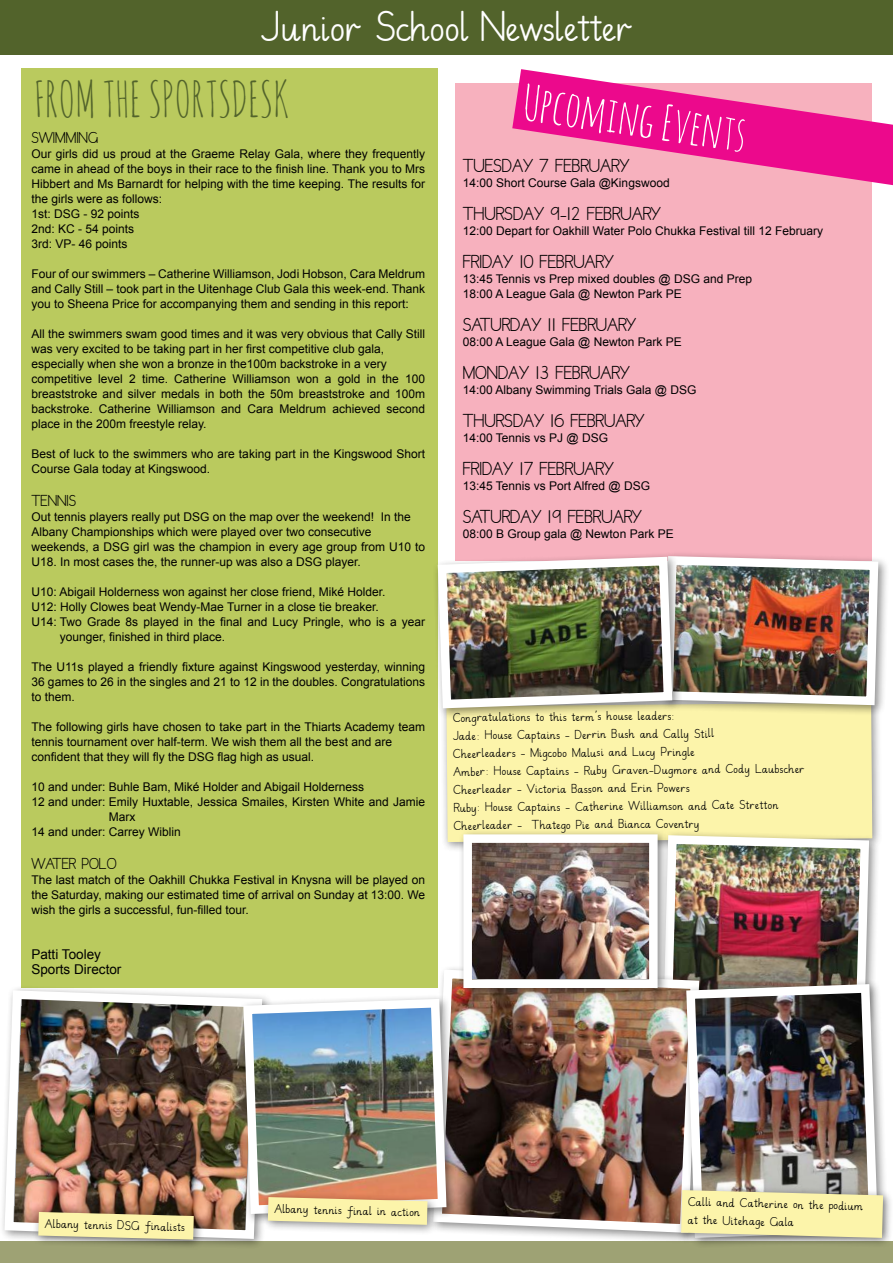
<style>
.page{position:relative;width:893px;height:1263px;background:#fff}
.page>*{position:absolute;margin:0;border:0;box-sizing:border-box;transform-origin:0 0}
.t1{font:48.45px "Amatic SC";color:#52632b}
.t2{font:48.45px "Amatic SC";color:#fff}
.t3{font:45px "NT Pre Cursivef";color:#fff}
.t4{font:19.5px "NT Pre Cursivef";color:#000}
.t5{font:16.5px "NT Pre Cursivef";color:#000}
.t6{font:13.5px/18px "NT Pre Cursivef";letter-spacing:.02em;color:#000}
.t7{font:13.5px/15px "Arial";color:#000}
.t8{font:12px/15px "Arial";color:#000}
</style>
<div class="page">
<div style="left:1px;top:0;width:892px;height:54px;background:#52632b"></div>
<div style="left:455px;top:84px;width:417px;height:477px;background:#f7b1be"></div>
<svg style="left:512px;top:69px;width:381px;height:116px"></svg>
<div style="left:21px;top:68px;width:416px;height:920px;background:#baca5e"></div>
<div style="left:0;top:1242px;width:893px;height:21px;background:#9ea274"></div>
<div style="left:440px;top:696px;width:443px;height:157px;background:#000;opacity:.45"></div>
<div style="left:446px;top:716px;width:426px;height:126px;background:#fcf4aa"></div>
<div style="left:659px;top:551px;width:231px;height:165px;background:#000;opacity:.45"></div>
<div style="left:433px;top:552px;width:250px;height:168px;background:#000;opacity:.45"></div>
<img style="left:433px;top:552px;width:450px;height:161px">
<div style="left:659px;top:830px;width:222px;height:197px;background:#000;opacity:.45"></div>
<img style="left:669px;top:831px;width:204px;height:148px">
<div style="left:428px;top:965px;width:282px;height:279px;background:#000;opacity:.45"></div>
<img style="left:429px;top:965px;width:275px;height:272px">
<div style="left:681px;top:979px;width:208px;height:270px;background:#000;opacity:.45"></div>
<img style="left:682px;top:980px;width:200px;height:203px">
<div style="left:458px;top:829px;width:211px;height:170px;background:#000;opacity:.45"></div>
<img style="left:473px;top:844px;width:175px;height:134px">
<div style="left:463px;top:834px;width:195px;height:154px;border:9px solid #fff"></div>
<img style="left:0;top:988px;width:267px;height:255px">
<div style="left:238px;top:994px;width:219px;height:231px;background:#000;opacity:.45"></div>
<img style="left:239px;top:994px;width:212px;height:224px">
<div style="left:674px;top:1183px;width:219px;height:65px;background:#000;opacity:.45"></div>
<svg style="left:681px;top:1190px;width:202px;height:48px;background:#f1eaa8"></svg>
<div style="left:261px;top:1190px;width:177px;height:45px;background:#000;opacity:.45"></div>
<svg style="left:268px;top:1197px;width:159px;height:28px;background:#f3e6a5"></svg>
<div style="left:32px;top:1205px;width:172px;height:45px;background:#000;opacity:.45"></div>
<svg style="left:38px;top:1212px;width:156px;height:27px;background:#eae19f"></svg>
<h2 class="t3" style="left:261px;top:10px;width:373px">Junior School Newsletter</h2>
<h1 class="t1" style="left:35px;top:68px;width:257px">FROM THE SPORTSDESK</h1>
<h1 class="t2" style="left:527px;top:71px;width:227px;rotate:8deg">Upcoming Events</h1>
<h3 class="t5" style="left:31px;top:131px;width:68px">Swimming</h3>
<p class="t8" style="left:31px;top:146px;width:395px">Our girls did us proud at the Graeme Relay Gala, where they frequently came in ahead of the boys in their race to the finish line. Thank you to Mrs Hibbert and Ms Barnardt for helping with the time keeping. The results for the girls were as follows:<br>1st: DSG - 92 points<br>2nd: KC - 54 points<br>3rd: VP- 46 points</p>
<p class="t8" style="left:31px;top:266px;width:395px;text-align:justify">Four of our swimmers – Catherine Williamson, Jodi Hobson, Cara Meldrum and Cally Still – took part in the Uitenhage Club Gala this week-end. Thank you to Sheena Price for accompanying them and sending in this report:</p>
<p class="t8" style="left:31px;top:326px;width:395px">All the swimmers swam good times and it was very obvious that Cally Still was very excited to be taking part in her first competitive club gala, especially when she won a bronze in the100m backstroke in a very competitive level 2 time. Catherine Williamson won a gold in the 100 breaststroke and silver medals in both the 50m breaststroke and 100m backstroke. Catherine Williamson and Cara Meldrum achieved second place in the 200m freestyle relay.</p>
<p class="t8" style="left:31px;top:446px;width:395px">Best of luck to the swimmers who are taking part in the Kingswood Short<br>Course Gala today at Kingswood.</p>
<h3 class="t5" style="left:31px;top:494px;width:43px">Tennis</h3>
<p class="t8" style="left:31px;top:509px;width:395px">Out tennis players really put DSG on the map over the weekend! In the Albany Championships which were played over two consecutive weekends, a DSG girl was the champion in every age group from U10 to U18. In most cases the, the runner-up was also a DSG player.</p>
<p class="t8" style="left:31px;top:584px;width:356px">U10: Abigail Holderness won against her close friend, Miké Holder.</p>
<p class="t8" style="left:31px;top:599px;width:349px">U12: Holly Clowes beat Wendy-Mae Turner in a close tie breaker.</p>
<p class="t8" style="left:31px;top:614px;width:395px">U14: Two Grade 8s played in the final and Lucy Pringle, who is a year</p>
<p class="t8" style="left:60px;top:629px;width:167px">younger, finished in third place.</p>
<p class="t8" style="left:31px;top:659px;width:395px;text-align:justify">The U11s played a friendly fixture against Kingswood yesterday, winning 36 games to 26 in the singles and 21 to 12 in the doubles. Congratulations to them.</p>
<p class="t8" style="left:31px;top:719px;width:395px">The following girls have chosen to take part in the Thiarts Academy team tennis tournament over half-term. We wish them all the best and are confident that they will fly the DSG flag high as usual.</p>
<p class="t8" style="left:31px;top:779px;width:334px">10 and under: Buhle Bam, Miké Holder and Abigail Holderness</p>
<p class="t8" style="left:31px;top:794px;width:395px">12 and under: Emily Huxtable, Jessica Smailes, Kirsten White and Jamie</p>
<p class="t8" style="left:109px;top:809px;width:28px">Marx</p>
<p class="t8" style="left:31px;top:824px;width:151px">14 and under: Carrey Wiblin</p>
<h3 class="t5" style="left:31px;top:857px;width:87px">Water polo</h3>
<p class="t8" style="left:31px;top:872px;width:395px;text-align:justify">The last match of the Oakhill Chukka Festival in Knysna will be played on the Saturday, making our estimated time of arrival on Sunday at 13:00. We wish the girls a successful, fun-filled tour.</p>
<p class="t7" style="left:31px;top:947px;width:92px">Patti Tooley<br>Sports Director</p>
<h3 class="t4" style="left:463px;top:158px;width:168px">Tuesday 7 February</h3>
<p class="t8" style="left:463px;top:175px;width:208px">14:00 Short Course Gala @Kingswood</p>
<h3 class="t4" style="left:463px;top:206px;width:200px">Thursday 9-12 February</h3>
<p class="t8" style="left:463px;top:223px;width:362px">12:00 Depart for Oakhill Water Polo Chukka Festival till 12 February</p>
<h3 class="t4" style="left:463px;top:254px;width:152px">Friday 10 February</h3>
<p class="t8" style="left:463px;top:271px;width:291px">13:45 Tennis vs Prep mixed doubles @ DSG and Prep<br>18:00 A League Gala @ Newton Park PE</p>
<h3 class="t4" style="left:463px;top:317px;width:175px">Saturday 11 February</h3>
<p class="t8" style="left:463px;top:334px;width:220px">08:00 A League Gala @ Newton Park PE</p>
<h3 class="t4" style="left:463px;top:365px;width:168px">Monday 13 February</h3>
<p class="t8" style="left:463px;top:382px;width:235px">14:00 Albany Swimming Trials Gala @ DSG</p>
<h3 class="t4" style="left:463px;top:413px;width:183px">Thursday 16 February</h3>
<p class="t8" style="left:463px;top:430px;width:147px">14:00 Tennis vs PJ @ DSG</p>
<h3 class="t4" style="left:463px;top:461px;width:152px">Friday 17 February</h3>
<p class="t8" style="left:463px;top:478px;width:189px">13:45 Tennis vs Port Alfred @ DSG</p>
<h3 class="t4" style="left:463px;top:509px;width:181px">Saturday 19 February</h3>
<p class="t8" style="left:463px;top:526px;width:212px">08:00 B Group gala @ Newton Park PE</p>
<p class="t6" style="left:453px;top:709px;width:353px">Congratulations to this term’s house leaders:<br>Jade: House Captains - Derrin Bush and Cally Still<br>Cheerleaders - Migcobo Malusi and Lucy Pringle<br>Amber: House Captains - Ruby Graven-Dugmore and Cody Laubscher Cheerleader - Victoria Basson and Erin Powers<br>Ruby: House Captains - Catherine Williamson and Cate Stretton Cheerleader - Thatego Pie and Bianca Coventry</p>
<p class="t6" style="left:45px;top:1215px;width:141px;rotate:2deg">Albany tennis DSG finalists</p>
<p class="t6" style="left:275px;top:1200px;width:147px;rotate:2deg">Albany tennis final in action</p>
<p class="t6" style="left:689px;top:1193px;width:176px;rotate:2deg">Calli and Catherine on the podium at the Uitehage Gala</p>
</div>
